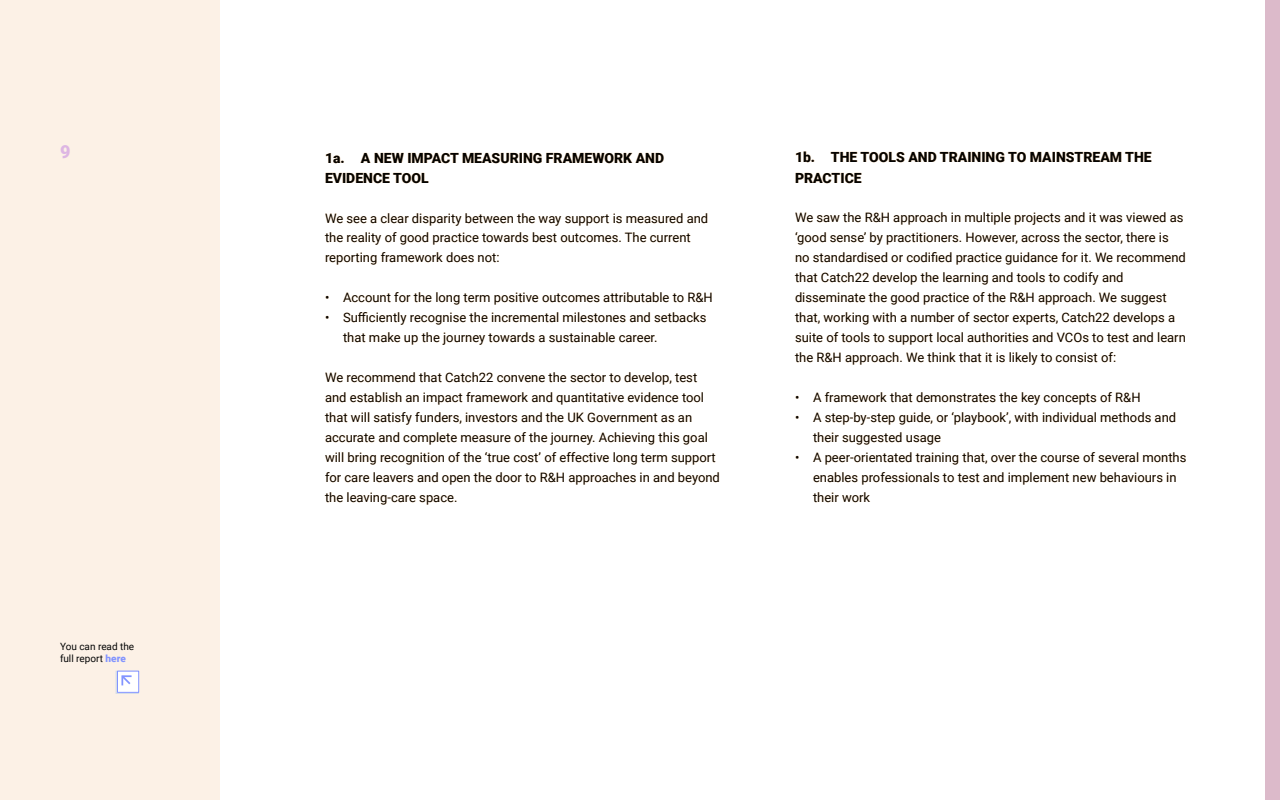
<style>
.page{position:relative;width:1280px;height:800px;background:#fff}
.page>*{position:absolute;margin:0;border:0;box-sizing:border-box;transform-origin:0 0}
.t1{font:900 18px "Roboto";color:#ddb6e3}
.t2{font:900 14px/20px "Roboto";color:#040505}
.t3{font:13px/20px "Roboto";color:#040505}
.t4{font:10px/12px "Roboto";color:#040505}
.s1{font-weight:900;color:#8294ff}
</style>
<div class="page">
<div style="left:0;top:0;width:1280px;height:800px;background:linear-gradient(to right,#fef8f1,#feffff)"></div>
<div style="left:116px;top:671px;width:23px;height:23px;border:2px solid #d5dde7"></div>
<div style="left:117px;top:671px;width:22px;height:21px;background:#fff"></div>
<div style="left:117px;top:671px;width:22px;height:22px;border:1px solid #8294ff"></div>
<svg style="left:121px;top:675px;width:11px;height:11px"></svg>
<h1 class="t1" style="left:60px;top:143px;width:12px">9</h1>
<p class="t4" style="left:60px;top:641px;width:76px">You can read the full report <span class="s1">here</span></p>
<p class="t2" style="left:325px;top:149px;width:341px">1a. A NEW IMPACT MEASURING FRAMEWORK AND<br>EVIDENCE TOOL</p>
<p class="t3" style="left:325px;top:209px;width:385px">We see a clear disparity between the way support is measured and the reality of good practice towards best outcomes. The current reporting framework does not:</p>
<p class="t3" style="left:325px;top:289px;width:389px">• Account for the long term positive outcomes attributable to R&amp;H</p>
<p class="t3" style="left:343px;top:309px;width:365px;text-indent:-18px">• Sufficiently recognise the incremental milestones and setbacks that make up the journey towards a sustainable career.</p>
<p class="t3" style="left:325px;top:369px;width:396px">We recommend that Catch22 convene the sector to develop, test and establish an impact framework and quantitative evidence tool that will satisfy funders, investors and the UK Government as an accurate and complete measure of the journey. Achieving this goal will bring recognition of the ‘true cost’ of effective long term support for care leavers and open the door to R&amp;H approaches in and beyond the leaving-care space.</p>
<p class="t2" style="left:795px;top:149px;width:358px">1b. THE TOOLS AND TRAINING TO MAINSTREAM THE<br>PRACTICE</p>
<p class="t3" style="left:795px;top:209px;width:392px">We saw the R&amp;H approach in multiple projects and it was viewed as ‘good sense’ by practitioners. However, across the sector, there is no standardised or codified practice guidance for it. We recommend that Catch22 develop the learning and tools to codify and disseminate the good practice of the R&amp;H approach. We suggest that, working with a number of sector experts, Catch22 develops a suite of tools to support local authorities and VCOs to test and learn the R&amp;H approach. We think that it is likely to consist of:</p>
<p class="t3" style="left:795px;top:389px;width:347px">• A framework that demonstrates the key concepts of R&amp;H</p>
<p class="t3" style="left:813px;top:409px;width:365px;text-indent:-18px">• A step-by-step guide, or ‘playbook’, with individual methods and their suggested usage</p>
<p class="t3" style="left:813px;top:449px;width:375px;text-indent:-18px">• A peer-orientated training that, over the course of several months enables professionals to test and implement new behaviours in their work</p>
</div>
